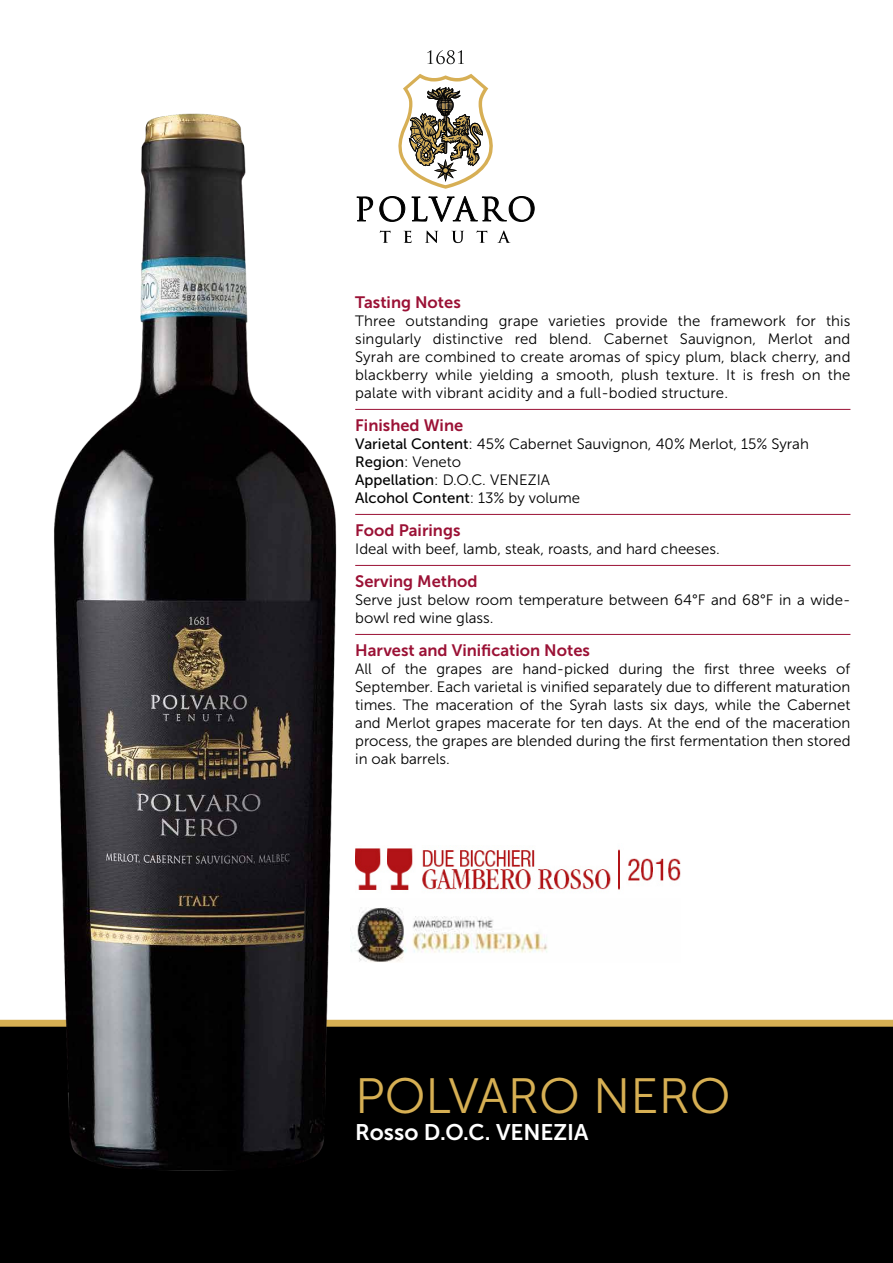
<style>
.page{position:relative;width:893px;height:1263px;background:#fff}
.page>*{position:absolute;margin:0;border:0;box-sizing:border-box;transform-origin:0 0}
.t1{font:49.5px "Museo Sans 300";color:#d6af53}
.t2{font:22.5px "Museo Sans 700";color:#fff}
.t3{font:16.5px "Museo Sans 700";color:#9b1135}
.t4{font:15px/18px "Museo Sans 300";color:#000;text-align:justify}
.t5{font:15px "Museo Sans 500";color:#000}
.s1{font-family:"Museo Sans 500"}
.s2{font-family:"Museo Sans 300"}
</style>
<div class="page">
<svg style="left:427px;top:50px;width:37px;height:14px"></svg>
<svg style="left:398px;top:74px;width:95px;height:115px"></svg>
<svg style="left:379px;top:196px;width:156px;height:26px"></svg>
<svg style="left:380px;top:231px;width:10px;height:12px"></svg>
<svg style="left:404px;top:231px;width:8px;height:12px"></svg>
<svg style="left:425px;top:231px;width:13px;height:12px"></svg>
<svg style="left:451px;top:231px;width:13px;height:12px"></svg>
<svg style="left:477px;top:231px;width:10px;height:12px"></svg>
<svg style="left:497px;top:230px;width:13px;height:13px"></svg>
<div style="left:0;top:1023px;width:893px;height:240px;background:#000"></div>
<svg style="left:0;top:1019px;width:893px;height:8px;background:#d1b060"></svg>
<hr style="left:355px;top:409px;width:495px;height:1px;background:#9b1135">
<hr style="left:355px;top:514px;width:495px;height:1px;background:#9b1135">
<hr style="left:355px;top:565px;width:495px;height:1px;background:#9b1135">
<hr style="left:355px;top:634px;width:495px;height:1px;background:#9b1135">
<img style="left:15px;top:113px;width:360px;height:1058px">
<img style="left:350px;top:898px;width:198px;height:64px">
<img style="left:628px;top:858px;width:52px;height:23px">
<img style="left:422px;top:850px;width:189px;height:40px">
<img style="left:355px;top:846px;width:58px;height:49px">
<img style="left:618px;top:849px;width:2px;height:41px">
<p class="t3" style="left:355px;top:293px;width:107px">Tasting Notes</p>
<p class="t4" style="left:355px;top:312px;width:497px">Three outstanding grape varieties provide the framework for this singularly distinctive red blend. Cabernet Sauvignon, Merlot and Syrah are combined to create aromas of spicy plum, black cherry, and blackberry while yielding a smooth, plush texture. It is fresh on the palate with vibrant acidity and a full-bodied structure.</p>
<p class="t3" style="left:355px;top:416px;width:110px">Finished Wine</p>
<p class="t4" style="left:355px;top:435px;width:455px;text-align:left"><span class="s1">Varietal Content</span>: 45% Cabernet Sauvignon, 40% Merlot, 15% Syrah<br><span class="s1">Region</span>: Veneto<br><span class="s1">Appellation</span>: D.O.C. VENEZIA</p>
<p class="t5" style="left:355px;top:490px;width:226px">Alcohol Content<span class="s2">: 13% by volume</span></p>
<p class="t3" style="left:355px;top:521px;width:107px">Food Pairings</p>
<p class="t4" style="left:355px;top:540px;width:366px">Ideal with beef, lamb, steak, roasts, and hard cheeses.</p>
<p class="t3" style="left:355px;top:572px;width:124px">Serving Method</p>
<p class="t4" style="left:355px;top:591px;width:497px">Serve just below room temperature between 64°F and 68°F in a wide&shy;bowl red wine glass.</p>
<p class="t3" style="left:355px;top:641px;width:236px">Harvest and Vinification Notes</p>
<p class="t4" style="left:355px;top:660px;width:497px">All of the grapes are hand-picked during the first three weeks of September. Each varietal is vinified separately due to different maturation times. The maceration of the Syrah lasts six days, while the Cabernet and Merlot grapes macerate for ten days. At the end of the maceration process, the grapes are blended during the first fermentation then stored in oak barrels.</p>
<h1 class="t1" style="left:355px;top:1069px;width:377px">POLVARO NERO</h1>
<h2 class="t2" style="left:355px;top:1120px;width:235px">Rosso D.O.C. VENEZIA</h2>
</div>
